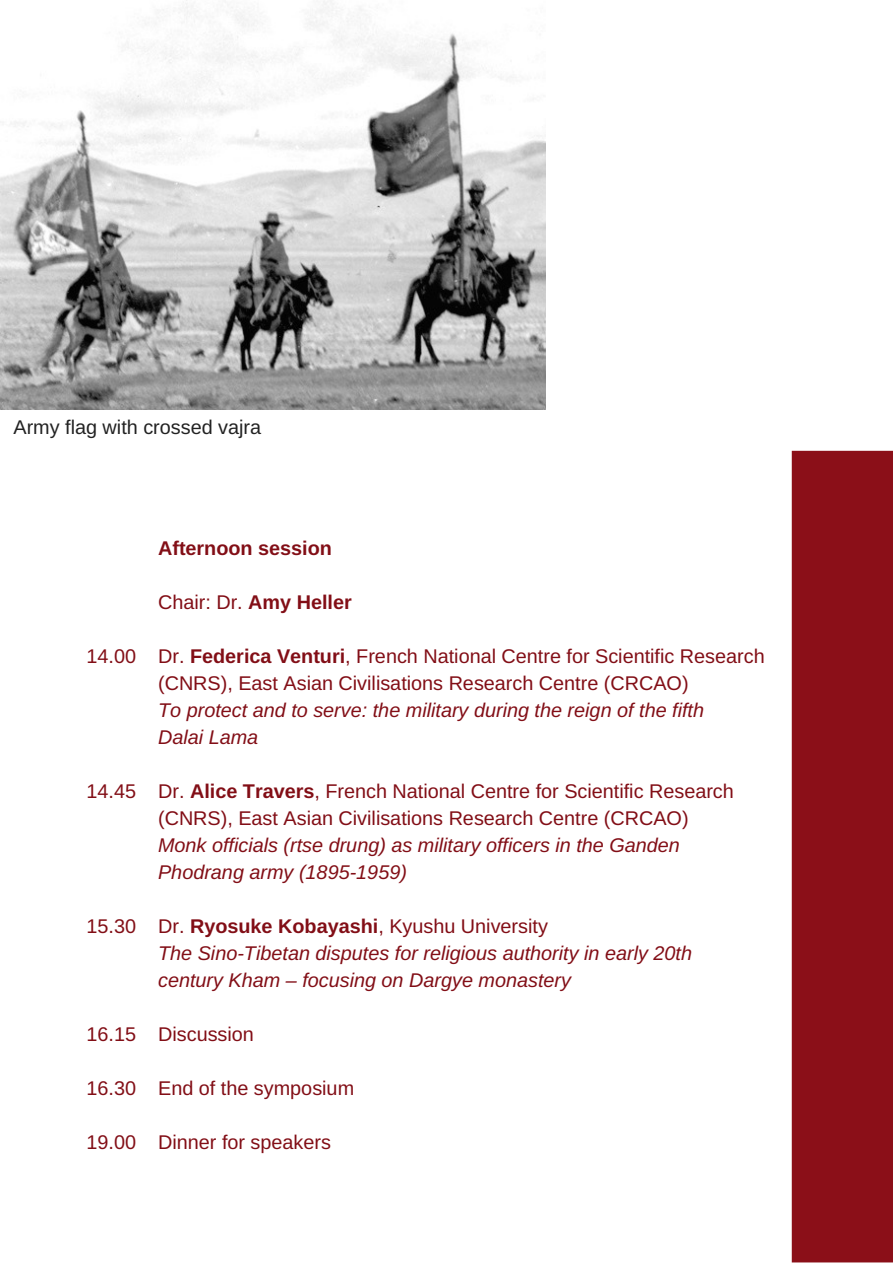
<style>
.page{position:relative;width:893px;height:1263px;background:#fff}
.page>*{position:absolute;margin:0;border:0;box-sizing:border-box;transform-origin:0 0}
.t1{font:19.8px/27px "Arimo";color:#820e16;text-align:center}
.t2{font:italic 19.8px/27px "Arimo";color:#820e16}
.t3{font:19.8px "Arimo";color:#222}
.t4{font:700 19.8px "Arimo";color:#820e16}
.s1{font-weight:700}
.s2{font-style:normal}
.s3{font-weight:700;font-style:normal}
</style>
<div class="page">
<div style="left:791px;top:451px;width:101px;height:811px;background:#8b0f18"></div>
<img style="left:0;top:0;width:545px;height:409px">
<p class="t3" style="left:13px;top:416px;width:249px">Army flag with crossed vajra</p>
<p class="t4" style="left:158px;top:537px;width:175px">Afternoon session</p>
<p class="t1" style="left:158px;top:589px;width:195px">Chair: Dr. <span class="s1">Amy Heller</span></p>
<p class="t1" style="left:87px;top:643px;width:679px">14.00 Dr. <span class="s1">Federica Venturi</span>, French National Centre for Scientific Research (CNRS), East Asian Civilisations Research Centre (CRCAO)</p>
<p class="t2" style="left:158px;top:697px;width:547px">To protect and to serve: the military during the reign of the fifth<br>Dalai Lama</p>
<p class="t1" style="left:158px;top:778px;width:577px;text-align:left;text-indent:-71px">14.45 Dr. <span class="s1">Alice Travers</span>, French National Centre for Scientific Research (CNRS), East Asian Civilisations Research Centre (CRCAO)</p>
<p class="t2" style="left:158px;top:832px;width:523px">Monk officials (rtse drung) as military officers in the Ganden<br>Phodrang army (1895-1959)</p>
<p class="t2" style="left:158px;top:913px;width:535px;text-indent:-71px"><span class="s2">15.30 Dr.</span> <span class="s3">Ryosuke Kobayashi</span><span class="s2">, Kyushu University<br></span>The Sino-Tibetan disputes for religious authority in early 20th century Kham – focusing on Dargye monastery</p>
<p class="t1" style="left:87px;top:1021px;width:169px">16.15 Discussion</p>
<p class="t1" style="left:87px;top:1074px;width:269px">16.30 End of the symposium</p>
<p class="t1" style="left:87px;top:1128px;width:246px">19.00 Dinner for speakers</p>
</div>
